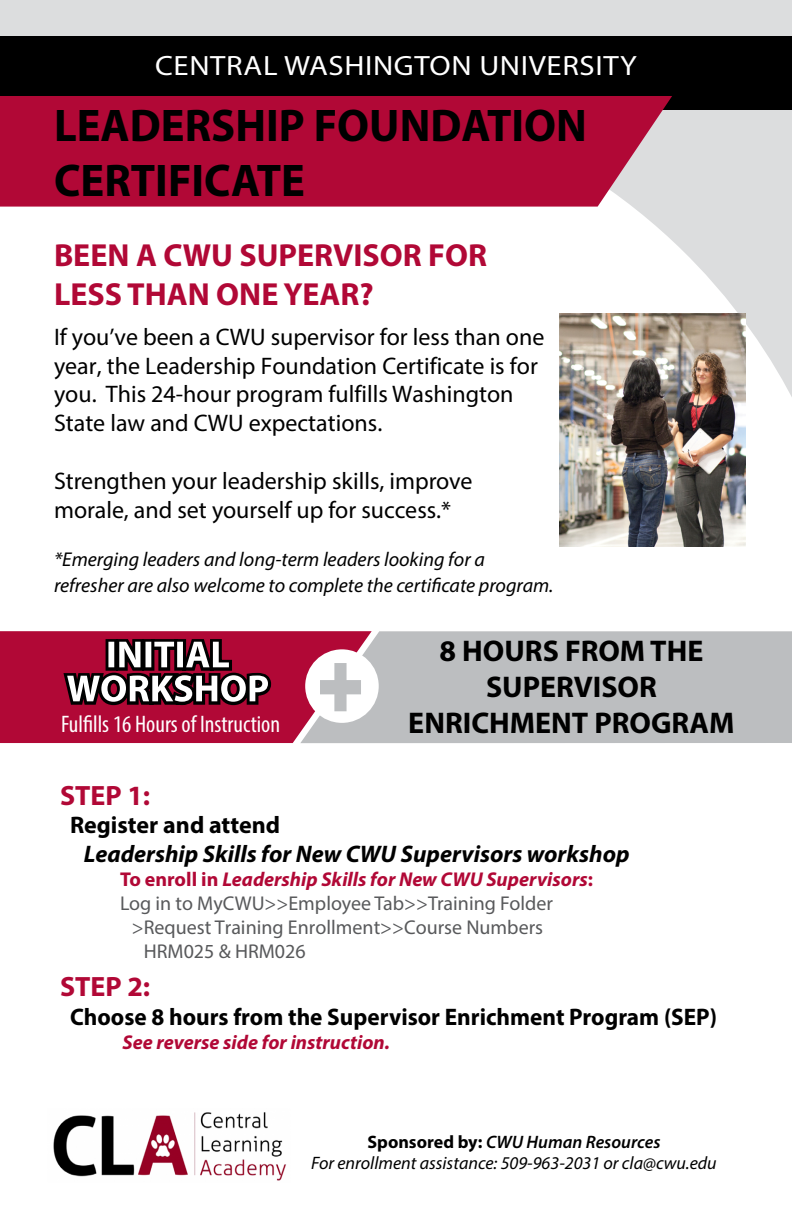
<style>
.page{position:relative;width:792px;height:1224px;background:#fff}
.page>*{position:absolute;margin:0;border:0;box-sizing:border-box;transform-origin:0 0}
.t1{font:700 46px/55.2px "Myriad Pro";color:#000}
.t2{font:700 32px/38.4px "Myriad Pro";color:#b10836}
.t3{font:700 30px/36px "Myriad Pro";color:#000;text-align:center}
.t4{font:28px "Myriad Pro";letter-spacing:.02em;color:#fff;scale:1.1 1}
.t5{font:700 28px "Myriad Pro";color:#b10836}
.t6{font:24px/28.8px "Myriad Pro";color:#000}
.t7{font:700 24px "Myriad Pro";color:#000}
.t8{font:italic 700 24px "Myriad Pro";color:#000}
.t9{font:condensed 24px "Myriad Pro";color:#fff}
.t10{font:italic 20px/26.4px "Myriad Pro";color:#000}
.t11{font:20px "Myriad Pro";color:#58595b}
.t12{font:italic 700 20px "Myriad Pro";color:#b10836}
.t13{font:italic 18px/21.6px "Myriad Pro";color:#000;text-align:center}
.s1{font-style:normal}
.s2{font-weight:700;font-style:normal}
.s3{font-weight:600}
</style>
<div class="page">
<svg style="left:0;top:0;width:792px;height:486px"></svg>
<img style="left:559px;top:314px;width:186px;height:232px">
<div style="left:0;top:36px;width:792px;height:74px;background:#000"></div>
<div style="left:0;top:96px;width:672px;height:111px;background:#b10836"></div>
<div style="left:0;top:631px;width:300px;height:112px;background:#b10836"></div>
<div style="left:300px;top:631px;width:492px;height:112px;background:#bcbec0"></div>
<div style="left:305px;top:649px;width:74px;height:74px;background:#fff;border-radius:50%"></div>
<svg style="left:320px;top:663px;width:41px;height:48px"></svg>
<div style="left:60px;top:631px;width:216px;height:112px;background:#b10836"></div>
<svg style="left:67px;top:631px;width:201px;height:71px"></svg>
<img style="left:53px;top:1112px;width:233px;height:69px">
<p class="t4" style="left:155px;top:48px;width:439px">CENTRAL WASHINGTON UNIVERSITY</p>
<h1 class="t1" style="left:54px;top:97px;width:535px">LEADERSHIP FOUNDATION<br>CERTIFICATE</h1>
<h2 class="t2" style="left:54px;top:235px;width:435px">BEEN A CWU SUPERVISOR FOR<br>LESS THAN ONE YEAR?</h2>
<p class="t6" style="left:54px;top:322px;width:492px">If you’ve been a CWU supervisor for less than one year, the Leadership Foundation Certificate is for you. This 24-hour program fulfills Washington State law and CWU expectations.</p>
<p class="t6" style="left:54px;top:466px;width:420px">Strengthen your leadership skills, improve morale, and set yourself up for success.*</p>
<p class="t10" style="left:54px;top:545px;width:501px">*Emerging leaders and long-term leaders looking for a refresher are also welcome to complete the certificate program.</p>
<p class="t9" style="left:61px;top:709px;width:221px">Fulfills 16 Hours of Instruction</p>
<p class="t3" style="left:408px;top:632px;width:328px">8 HOURS FROM THE<br>SUPERVISOR<br>ENRICHMENT PROGRAM</p>
<p class="t5" style="left:60px;top:777px;width:92px">STEP 1:</p>
<p class="t7" style="left:70px;top:810px;width:212px">Register and attend</p>
<p class="t8" style="left:84px;top:839px;width:547px">Leadership Skills for New CWU Supervisors workshop</p>
<p class="t12" style="left:120px;top:866px;width:475px"><span class="s1">To enroll in</span> Leadership Skills for New CWU Supervisors<span class="s1">:</span></p>
<p class="t11" style="left:120px;top:891px;width:434px">Log in to MyCWU&gt;&gt;Employee Tab&gt;&gt;Training Folder</p>
<p class="t11" style="left:132px;top:915px;width:413px">&gt;Request Training Enrollment&gt;&gt;Course Numbers</p>
<p class="t11" style="left:144px;top:939px;width:163px">HRM025 &amp; HRM026</p>
<p class="t5" style="left:60px;top:969px;width:92px">STEP 2:</p>
<p class="t7" style="left:70px;top:1001px;width:649px">Choose 8 hours from the Supervisor Enrichment Program (SEP)</p>
<p class="t12" style="left:122px;top:1029px;width:269px">See reverse side for instruction.</p>
<p class="t13" style="left:311px;top:1130px;width:407px"><span class="s2">Sponsored by:</span> <span class="s3">CWU Human Resources<br></span>For enrollment assistance: 509-963-2031 or cla@cwu.edu</p>
</div>
